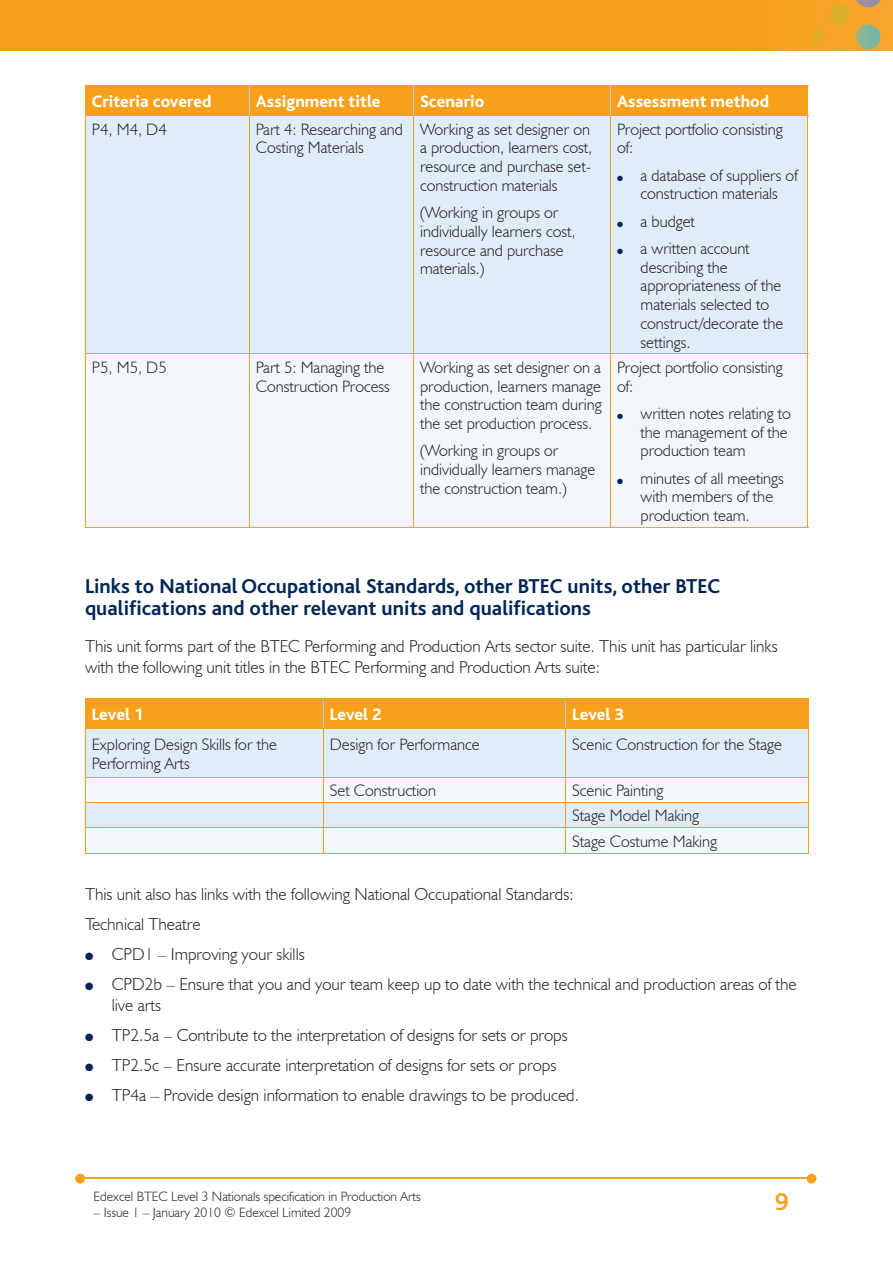
<style>
.page{position:relative;width:893px;height:1263px;background:#fff}
.page>*{position:absolute;margin:0;border:0;box-sizing:border-box;transform-origin:0 0}
.t1{font:700 25.5px "Bliss";color:#f6a01b}
.t2{font:700 21px/22.5px "Bliss";color:#002556}
.t3{font:300 17.25px/30px "Humanist 521 BT";color:#231f20}
.t4{font:800 17.25px "Bliss";color:#fff}
.t5{font:300 16.5px/18.8px "Humanist 521 BT";color:#231f20}
.t6{font:300 13.5px "Humanist 521 BT";color:#231f20}
.t7{font:10.5px "Zapf Dingbats";color:#002556}
.t8{font:7.5px "Zapf Dingbats";color:#002556}
</style>
<div class="page">
<img style="left:0;top:0;width:893px;height:51px">
<hr style="left:82px;top:1178px;width:728px;height:1px;background:#f6a01b">
<svg style="left:807px;top:1174px;width:9px;height:9px"></svg>
<svg style="left:75px;top:1174px;width:10px;height:9px"></svg>
<div style="left:86px;top:116px;width:721px;height:238px;background:#e0edf8"></div>
<div style="left:86px;top:355px;width:721px;height:172px;background:#f2f7fb"></div>
<div style="left:85px;top:86px;width:723px;height:29px;background:#f6a01b"></div>
<hr style="left:85px;top:85px;width:165px;height:1px;background:#f6a01b">
<hr style="left:250px;top:85px;width:164px;height:1px;background:#f6a01b">
<hr style="left:414px;top:85px;width:197px;height:1px;background:#f6a01b">
<hr style="left:611px;top:85px;width:197px;height:1px;background:#f6a01b">
<hr style="left:85px;top:115px;width:165px;height:1px;background:#f6a01b">
<hr style="left:250px;top:115px;width:164px;height:1px;background:#f6a01b">
<hr style="left:414px;top:115px;width:197px;height:1px;background:#f6a01b">
<hr style="left:611px;top:115px;width:197px;height:1px;background:#f6a01b">
<hr style="left:249px;top:116px;width:1px;height:238px;background:#f6a01b">
<hr style="left:413px;top:116px;width:1px;height:238px;background:#f6a01b">
<hr style="left:610px;top:116px;width:1px;height:238px;background:#f6a01b">
<hr style="left:85px;top:116px;width:1px;height:238px;background:#f6a01b">
<hr style="left:807px;top:116px;width:1px;height:238px;background:#f6a01b">
<hr style="left:249px;top:354px;width:1px;height:173px;background:#f6a01b">
<hr style="left:413px;top:354px;width:1px;height:173px;background:#f6a01b">
<hr style="left:610px;top:354px;width:1px;height:173px;background:#f6a01b">
<hr style="left:85px;top:527px;width:165px;height:1px;background:#f6a01b">
<hr style="left:250px;top:527px;width:164px;height:1px;background:#f6a01b">
<hr style="left:414px;top:527px;width:197px;height:1px;background:#f6a01b">
<hr style="left:611px;top:527px;width:197px;height:1px;background:#f6a01b">
<hr style="left:85px;top:354px;width:1px;height:173px;background:#f6a01b">
<hr style="left:807px;top:354px;width:1px;height:173px;background:#f6a01b">
<hr style="left:85px;top:354px;width:165px;height:1px;background:#f6a01b">
<hr style="left:250px;top:354px;width:164px;height:1px;background:#f6a01b">
<hr style="left:414px;top:354px;width:197px;height:1px;background:#f6a01b">
<hr style="left:611px;top:354px;width:197px;height:1px;background:#f6a01b">
<div style="left:86px;top:729px;width:722px;height:48px;background:#e0edf8"></div>
<svg style="left:86px;top:778px;width:722px;height:75px;fill:#f2f7fb"></svg>
<div style="left:85px;top:699px;width:724px;height:29px;background:#f6a01b"></div>
<hr style="left:85px;top:698px;width:239px;height:1px;background:#f6a01b">
<hr style="left:324px;top:698px;width:242px;height:1px;background:#f6a01b">
<hr style="left:566px;top:698px;width:243px;height:1px;background:#f6a01b">
<hr style="left:85px;top:729px;width:1px;height:48px;background:#f6a01b">
<hr style="left:85px;top:728px;width:239px;height:1px;background:#f6a01b">
<hr style="left:323px;top:729px;width:1px;height:48px;background:#f6a01b">
<hr style="left:324px;top:728px;width:242px;height:1px;background:#f6a01b">
<hr style="left:566px;top:729px;width:1px;height:48px;background:#f6a01b">
<hr style="left:808px;top:729px;width:1px;height:48px;background:#f6a01b">
<hr style="left:566px;top:728px;width:243px;height:1px;background:#f6a01b">
<hr style="left:85px;top:777px;width:239px;height:1px;background:#f6a01b">
<hr style="left:324px;top:777px;width:242px;height:1px;background:#f6a01b">
<hr style="left:566px;top:777px;width:243px;height:1px;background:#f6a01b">
<hr style="left:85px;top:802px;width:239px;height:1px;background:#f6a01b">
<hr style="left:324px;top:802px;width:242px;height:1px;background:#f6a01b">
<hr style="left:566px;top:802px;width:243px;height:1px;background:#f6a01b">
<hr style="left:85px;top:853px;width:239px;height:1px;background:#f6a01b">
<svg style="left:85px;top:778px;width:1px;height:75px"></svg>
<hr style="left:85px;top:827px;width:239px;height:1px;background:#f6a01b">
<hr style="left:324px;top:853px;width:242px;height:1px;background:#f6a01b">
<svg style="left:323px;top:778px;width:1px;height:75px"></svg>
<hr style="left:324px;top:827px;width:242px;height:1px;background:#f6a01b">
<hr style="left:566px;top:853px;width:243px;height:1px;background:#f6a01b">
<svg style="left:566px;top:778px;width:1px;height:75px"></svg>
<svg style="left:808px;top:778px;width:1px;height:75px"></svg>
<hr style="left:566px;top:827px;width:243px;height:1px;background:#f6a01b">
<p class="t4" style="left:92px;top:93px;width:121px">Criteria covered</p>
<p class="t4" style="left:256px;top:93px;width:126px">Assignment title</p>
<p class="t4" style="left:420px;top:93px;width:66px">Scenario</p>
<p class="t4" style="left:617px;top:93px;width:153px">Assessment method</p>
<p class="t5" style="left:92px;top:119px;width:76px">P4, M4, D4</p>
<p class="t5" style="left:256px;top:119px;width:149px">Part 4: Researching and<br>Costing Materials</p>
<p class="t5" style="left:420px;top:119px;width:174px">Working as set designer on a production, learners cost, resource and purchase set&shy;construction materials</p>
<p class="t5" style="left:420px;top:203px;width:157px">(Working in groups or individually learners cost, resource and purchase materials.)</p>
<p class="t5" style="left:617px;top:119px;width:167px">Project portfolio consisting of:</p>
<p class="t5" style="left:641px;top:165px;width:159px">a database of suppliers of construction materials</p>
<p class="t5" style="left:641px;top:207px;width:111px;line-height:27.3px">a budget<br>a written account</p>
<p class="t5" style="left:641px;top:257px;width:144px">describing the appropriateness of the materials selected to construct/decorate the settings.</p>
<p class="t8" style="left:617px;top:174px;width:7px">●</p>
<p class="t8" style="left:617px;top:220px;width:7px">●</p>
<p class="t8" style="left:617px;top:248px;width:7px">●</p>
<p class="t5" style="left:92px;top:357px;width:76px">P5, M5, D5</p>
<p class="t5" style="left:256px;top:357px;width:136px">Part 5: Managing the<br>Construction Process</p>
<p class="t5" style="left:420px;top:357px;width:183px;text-align:justify">Working as set designer on a production, learners manage the construction team during the set production process.</p>
<p class="t5" style="left:420px;top:441px;width:177px">(Working in groups or individually learners manage the construction team.)</p>
<p class="t5" style="left:617px;top:357px;width:167px">Project portfolio consisting of:</p>
<p class="t5" style="left:641px;top:403px;width:152px">written notes relating to the management of the production team</p>
<p class="t5" style="left:641px;top:468px;width:145px">minutes of all meetings with members of the production team.</p>
<p class="t8" style="left:617px;top:413px;width:7px">●</p>
<p class="t8" style="left:617px;top:477px;width:7px">●</p>
<p class="t2" style="left:85px;top:575px;width:637px">Links to National Occupational Standards, other BTEC units, other BTEC qualifications and other relevant units and qualifications</p>
<p class="t3" style="left:85px;top:635px;width:694px;line-height:21px">This unit forms part of the BTEC Performing and Production Arts sector suite. This unit has particular links with the following unit titles in the BTEC Performing and Production Arts suite:</p>
<p class="t4" style="left:92px;top:706px;width:53px">Level 1</p>
<p class="t4" style="left:330px;top:706px;width:53px">Level 2</p>
<p class="t4" style="left:572px;top:706px;width:53px">Level 3</p>
<p class="t5" style="left:92px;top:734px;width:187px">Exploring Design Skills for the<br>Performing Arts</p>
<p class="t5" style="left:330px;top:734px;width:151px">Design for Performance</p>
<p class="t5" style="left:572px;top:734px;width:211px">Scenic Construction for the Stage</p>
<p class="t5" style="left:330px;top:781px;width:108px">Set Construction</p>
<p class="t5" style="left:572px;top:777px;width:146px;line-height:25.3px">Scenic Painting<br>Stage Model Making<br>Stage Costume Making</p>
<p class="t3" style="left:85px;top:879px;width:490px">This unit also has links with the following National Occupational Standards:</p>
<p class="t3" style="left:85px;top:909px;width:117px">Technical Theatre</p>
<p class="t3" style="left:112px;top:939px;width:194px">CPD1 – Improving your skills</p>
<p class="t3" style="left:112px;top:969px;width:686px">CPD2b – Ensure that you and your team keep up to date with the technical and production areas of the</p>
<p class="t3" style="left:112px;top:990px;width:469px">live arts<br>TP2.5a – Contribute to the interpretation of designs for sets or props TP2.5c – Ensure accurate interpretation of designs for sets or props TP4a – Provide design information to enable drawings to be produced.</p>
<p class="t7" style="left:85px;top:951px;width:10px">●</p>
<p class="t7" style="left:85px;top:981px;width:10px">●</p>
<p class="t7" style="left:85px;top:1032px;width:10px">●</p>
<p class="t7" style="left:85px;top:1062px;width:10px">●</p>
<p class="t7" style="left:85px;top:1092px;width:10px">●</p>
<p class="t6" style="left:94px;top:1188px;width:329px">Edexcel BTEC Level 3 Nationals specification in Production Arts</p>
<p class="t6" style="left:94px;top:1204px;width:259px">– Issue 1 – January 2010 © Edexcel Limited 2009</p>
<h1 class="t1" style="left:775px;top:1189px;width:15px">9</h1>
</div>
